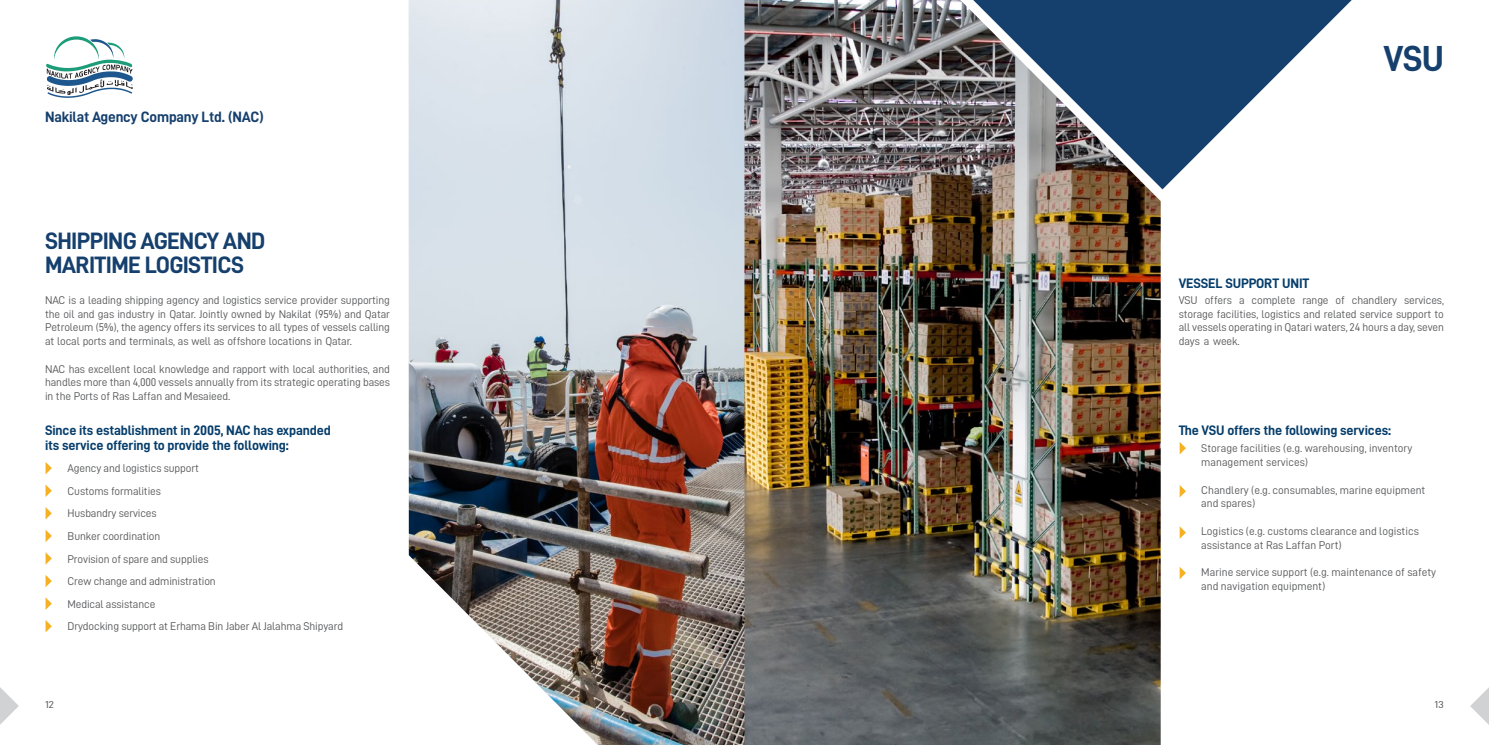
<style>
.page{position:relative;width:1489px;height:745px;background:#fff}
.page>*{position:absolute;margin:0;border:0;box-sizing:border-box;transform-origin:0 0}
.t1{font:36.25px "D DIN Bold";color:#153f6d}
.t2{font:23.75px "D DIN Bold";letter-spacing:-.025em;color:#153f6d}
.t3{font:15px "D DIN Bold";letter-spacing:-.01em;color:#153f6d}
.t4{font:13.75px/15px "D DIN Bold";letter-spacing:-.01em;color:#053d6b}
.t5{font:11.25px/13.8px "D DIN";letter-spacing:-.01em;color:#57585a}
.t6{font:10px "D DIN";color:#57585a;scale:1.19 1}
</style>
<div class="page">
<svg style="left:0;top:687px;width:19px;height:37px"></svg>
<svg style="left:1470px;top:688px;width:18px;height:36px"></svg>
<svg style="left:46px;top:36px;width:87px;height:62px"></svg>
<img style="left:408px;top:0;width:336px;height:744px">
<img style="left:744px;top:0;width:416px;height:744px">
<svg style="left:973px;top:0;width:378px;height:189px;fill:#163f6d"></svg>
<svg style="left:1179px;top:442px;width:6px;height:12px"></svg>
<svg style="left:1179px;top:485px;width:6px;height:12px"></svg>
<svg style="left:1179px;top:526px;width:6px;height:12px"></svg>
<svg style="left:1179px;top:567px;width:6px;height:12px"></svg>
<svg style="left:46px;top:462px;width:6px;height:12px"></svg>
<svg style="left:46px;top:485px;width:6px;height:11px"></svg>
<svg style="left:46px;top:507px;width:6px;height:12px"></svg>
<svg style="left:46px;top:530px;width:6px;height:12px"></svg>
<svg style="left:46px;top:552px;width:6px;height:12px"></svg>
<svg style="left:46px;top:575px;width:6px;height:12px"></svg>
<svg style="left:46px;top:598px;width:6px;height:11px"></svg>
<svg style="left:46px;top:620px;width:6px;height:12px"></svg>
<p class="t3" style="left:45px;top:108px;width:220px">Nakilat Agency Company Ltd. (NAC)</p>
<p class="t2" style="left:45px;top:228px;width:222px">SHIPPING AGENCY AND</p>
<p class="t2" style="left:45px;top:252px;width:201px">MARITIME LOGISTICS</p>
<p class="t5" style="left:45px;top:292px;width:346px;text-align:justify">NAC is a leading shipping agency and logistics service provider supporting the oil and gas industry in Qatar. Jointly owned by Nakilat (95%) and Qatar Petroleum (5%), the agency offers its services to all types of vessels calling at local ports and terminals, as well as offshore locations in Qatar.</p>
<p class="t5" style="left:45px;top:361px;width:346px;text-align:justify">NAC has excellent local knowledge and rapport with local authorities, and handles more than 4,000 vessels annually from its strategic operating bases in the Ports of Ras Laffan and Mesaieed.</p>
<p class="t4" style="left:45px;top:422px;width:287px">Since its establishment in 2005, NAC has expanded its service offering to provide the following:</p>
<p class="t5" style="left:68px;top:461px;width:133px">Agency and logistics support</p>
<p class="t5" style="left:68px;top:483px;width:95px">Customs formalities</p>
<p class="t5" style="left:68px;top:506px;width:91px">Husbandry services</p>
<p class="t5" style="left:68px;top:528px;width:94px">Bunker coordination</p>
<p class="t5" style="left:68px;top:551px;width:142px">Provision of spare and supplies</p>
<p class="t5" style="left:68px;top:573px;width:150px">Crew change and administration</p>
<p class="t5" style="left:68px;top:596px;width:89px">Medical assistance</p>
<p class="t5" style="left:68px;top:618px;width:277px">Drydocking support at Erhama Bin Jaber Al Jalahma Shipyard</p>
<p class="t1" style="left:1383px;top:38px;width:62px">VSU</p>
<p class="t4" style="left:1178px;top:275px;width:132px">VESSEL SUPPORT UNIT</p>
<p class="t5" style="left:1178px;top:292px;width:267px;text-align:justify">VSU offers a complete range of chandlery services, storage facilities, logistics and related service support to all vessels operating in Qatari waters, 24 hours a day, seven days a week.</p>
<p class="t4" style="left:1178px;top:422px;width:214px">The VSU offers the following services:</p>
<p class="t5" style="left:1201px;top:441px;width:212px">Storage facilities (e.g. warehousing, inventory management services)</p>
<p class="t5" style="left:1201px;top:482px;width:226px">Chandlery (e.g. consumables, marine equipment and spares)</p>
<p class="t5" style="left:1201px;top:523px;width:219px">Logistics (e.g. customs clearance and logistics assistance at Ras Laffan Port)</p>
<p class="t5" style="left:1201px;top:565px;width:236px">Marine service support (e.g. maintenance of safety and navigation equipment)</p>
<p class="t6" style="left:45px;top:699px;width:9px">12</p>
<p class="t6" style="left:1434px;top:699px;width:9px">13</p>
</div>
